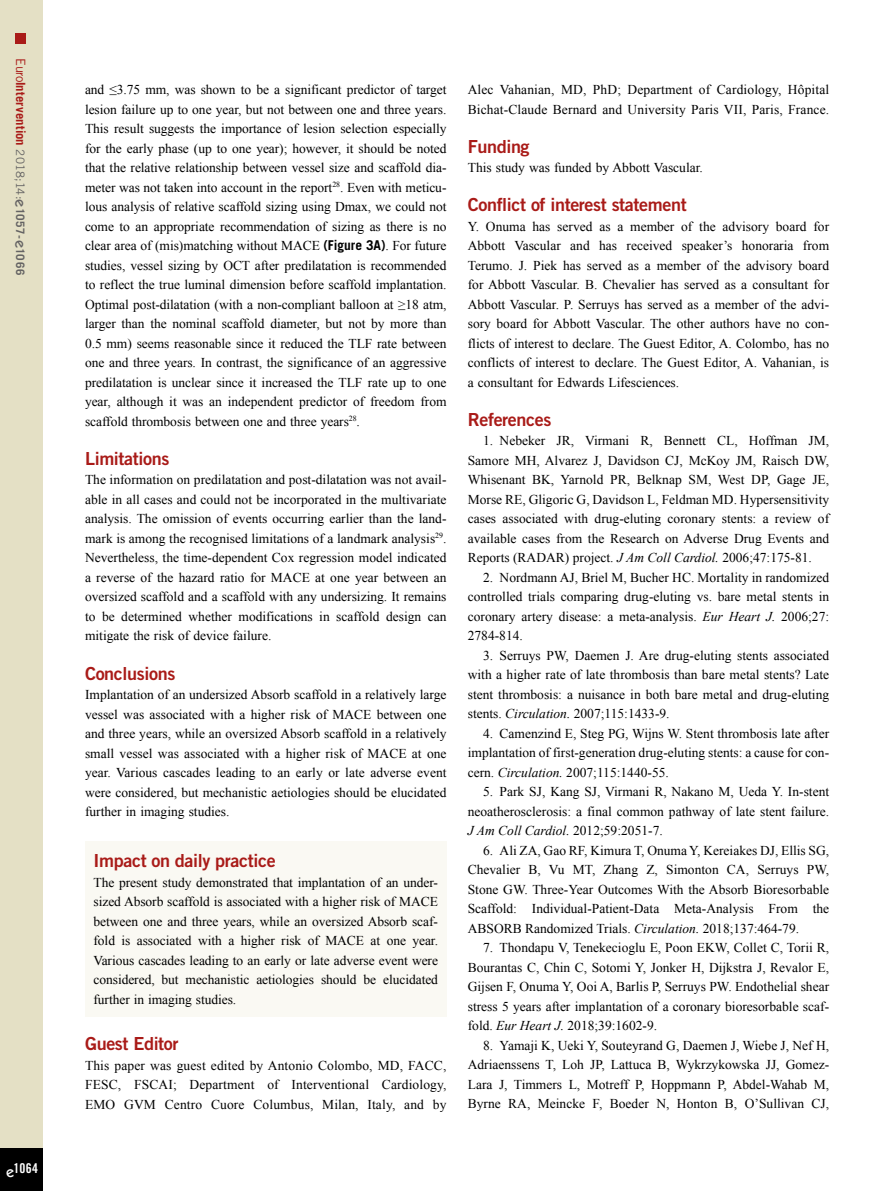
<style>
.page{position:relative;width:893px;height:1191px;background:#fff}
.page>*{position:absolute;margin:0;border:0;box-sizing:border-box;transform-origin:0 0}
.t1{font:18px "Trade Gothic LT Std Bd 2";letter-spacing:-.02em;color:#a91b18}
.t2{font:13.5px/19.5px "Times New Roman";color:#000;text-align:justify}
.t3{font:13.5px "Trade Gothic LT Std Bd Cn 20";color:#fff}
.t4{font:700 12.75px "Trade Gothic LT Std";letter-spacing:.005em;color:#a91b18}
.s1{font-weight:400}
.s2{font-weight:400;font-size:11.7px;color:#646363}
.s3{font-family:"ITC Kabel Std";font-weight:500;font-size:15px;color:#646363}
.s4{font-size:11.7px;color:#646363}
.s5{font-family:"ITC Kabel Std";font-weight:500;font-size:15px}
.s6{font-family:"Trade Gothic LT Std";font-weight:700}
.s7{font-style:italic}
</style>
<div class="page">
<div style="left:0;top:0;width:43px;height:1191px;background:#e4e0c5"></div>
<div style="left:16px;top:34px;width:10px;height:10px;background:#a91b18"></div>
<div style="left:0;top:1148px;width:43px;height:43px;background:#000"></div>
<div style="left:85px;top:841px;width:361px;height:175px;background:#faf9f3"></div>
<p class="t4" style="left:29px;top:58px;width:218px;rotate:90deg"><span class="s1">Euro</span>Intervention <span class="s2">2018;14:</span><span class="s3">e</span><span class="s4">1057-</span><span class="s3">e</span><span class="s4">1066</span></p>
<p class="t3" style="left:6px;top:1160px;width:34px"><span class="s5">e</span>1064</p>
<p class="t2" style="left:85px;top:80px;width:363px">and ≤3.75 mm, was shown to be a significant predictor of target lesion failure up to one year, but not between one and three years.<br>This result suggests the importance of lesion selection especially for the early phase (up to one year); however, it should be noted that the relative relationship between vessel size and scaffold dia&shy;meter was not taken into account in the report<sup>28</sup>. Even with meticu&shy;lous analysis of relative scaffold sizing using Dmax, we could not come to an appropriate recommendation of sizing as there is no clear area of (mis)matching without MACE <span class="s6">(Figure 3A)</span>. For future studies, vessel sizing by OCT after predilatation is recommended to reflect the true luminal dimension before scaffold implantation.<br>Optimal post-dilatation (with a non-compliant balloon at ≥18 atm, larger than the nominal scaffold diameter, but not by more than 0.5 mm) seems reasonable since it reduced the TLF rate between one and three years. In contrast, the significance of an aggressive predilatation is unclear since it increased the TLF rate up to one year, although it was an independent predictor of freedom from scaffold thrombosis between one and three years<sup>28</sup>.</p>
<h1 class="t1" style="left:85px;top:447px;width:86px">Limitations</h1>
<p class="t2" style="left:85px;top:470px;width:363px">The information on predilatation and post-dilatation was not avail&shy;able in all cases and could not be incorporated in the multivariate analysis. The omission of events occurring earlier than the land&shy;mark is among the recognised limitations of a landmark analysis<sup>29</sup>.<br>Nevertheless, the time-dependent Cox regression model indicated a reverse of the hazard ratio for MACE at one year between an oversized scaffold and a scaffold with any undersizing. It remains to be determined whether modifications in scaffold design can mitigate the risk of device failure.</p>
<h1 class="t1" style="left:85px;top:662px;width:92px">Conclusions</h1>
<p class="t2" style="left:85px;top:684px;width:363px">Implantation of an undersized Absorb scaffold in a relatively large vessel was associated with a higher risk of MACE between one and three years, while an oversized Absorb scaffold in a relatively small vessel was associated with a higher risk of MACE at one year. Various cascades leading to an early or late adverse event were considered, but mechanistic aetiologies should be elucidated further in imaging studies.</p>
<h1 class="t1" style="left:94px;top:849px;width:184px">Impact on daily practice</h1>
<p class="t2" style="left:94px;top:872px;width:346px">The present study demonstrated that implantation of an under&shy;sized Absorb scaffold is associated with a higher risk of MACE between one and three years, while an oversized Absorb scaf&shy;fold is associated with a higher risk of MACE at one year.<br>Various cascades leading to an early or late adverse event were considered, but mechanistic aetiologies should be elucidated further in imaging studies.</p>
<h1 class="t1" style="left:85px;top:1032px;width:95px">Guest Editor</h1>
<p class="t2" style="left:85px;top:1055px;width:363px">This paper was guest edited by Antonio Colombo, MD, FACC, FESC, FSCAI; Department of Interventional Cardiology, EMO GVM Centro Cuore Columbus, Milan, Italy, and by</p>
<p class="t2" style="left:468px;top:80px;width:363px">Alec Vahanian, MD, PhD; Department of Cardiology, Hôpital<br>Bichat-Claude Bernard and University Paris VII, Paris, France.</p>
<h1 class="t1" style="left:468px;top:135px;width:63px">Funding</h1>
<p class="t2" style="left:468px;top:158px;width:237px">This study was funded by Abbott Vascular.</p>
<h1 class="t1" style="left:468px;top:194px;width:220px">Conflict of interest statement</h1>
<p class="t2" style="left:468px;top:216px;width:363px">Y. Onuma has served as a member of the advisory board for Abbott Vascular and has received speaker’s honoraria from Terumo. J. Piek has served as a member of the advisory board for Abbott Vascular. B. Chevalier has served as a consultant for Abbott Vascular. P. Serruys has served as a member of the advi&shy;sory board for Abbott Vascular. The other authors have no con&shy;flicts of interest to declare. The Guest Editor, A. Colombo, has no conflicts of interest to declare. The Guest Editor, A. Vahanian, is a consultant for Edwards Lifesciences.</p>
<h1 class="t1" style="left:468px;top:408px;width:85px">References</h1>
<p class="t2" style="left:468px;top:431px;width:363px;text-indent:15px">1. Nebeker JR, Virmani R, Bennett CL, Hoffman JM, Samore MH, Alvarez J, Davidson CJ, McKoy JM, Raisch DW, Whisenant BK, Yarnold PR, Belknap SM, West DP, Gage JE, Morse RE, Gligoric G, Davidson L, Feldman MD. Hypersensitivity cases associated with drug-eluting coronary stents: a review of available cases from the Research on Adverse Drug Events and Reports (RADAR) project. <span class="s7">J Am Coll Cardiol.</span> 2006;47:175-81.</p>
<p class="t2" style="left:468px;top:567px;width:363px;text-indent:15px">2. Nordmann AJ, Briel M, Bucher HC. Mortality in randomized controlled trials comparing drug-eluting vs. bare metal stents in coronary artery disease: a meta-analysis. <span class="s7">Eur Heart J.</span> 2006;27:<br>2784-814.</p>
<p class="t2" style="left:468px;top:645px;width:363px;text-indent:15px">3. Serruys PW, Daemen J. Are drug-eluting stents associated with a higher rate of late thrombosis than bare metal stents? Late stent thrombosis: a nuisance in both bare metal and drug-eluting stents. <span class="s7">Circulation.</span> 2007;115:1433-9.</p>
<p class="t2" style="left:468px;top:723px;width:363px;text-indent:15px">4. Camenzind E, Steg PG, Wijns W. Stent thrombosis late after implantation of first-generation drug-eluting stents: a cause for con&shy;cern. <span class="s7">Circulation.</span> 2007;115:1440-55.</p>
<p class="t2" style="left:468px;top:782px;width:363px;text-indent:15px">5. Park SJ, Kang SJ, Virmani R, Nakano M, Ueda Y. In-stent neoatherosclerosis: a final common pathway of late stent failure.<br><span class="s7">J Am Coll Cardiol.</span> 2012;59:2051-7.</p>
<p class="t2" style="left:468px;top:840px;width:363px;text-indent:15px">6. Ali ZA, Gao RF, Kimura T, Onuma Y, Kereiakes DJ, Ellis SG, Chevalier B, Vu MT, Zhang Z, Simonton CA, Serruys PW, Stone GW. Three-Year Outcomes With the Absorb Bioresorbable Scaffold: Individual-Patient-Data Meta-Analysis From the ABSORB Randomized Trials. <span class="s7">Circulation.</span> 2018;137:464-79.</p>
<p class="t2" style="left:468px;top:938px;width:363px;text-indent:15px">7. Thondapu V, Tenekecioglu E, Poon EKW, Collet C, Torii R, Bourantas C, Chin C, Sotomi Y, Jonker H, Dijkstra J, Revalor E, Gijsen F, Onuma Y, Ooi A, Barlis P, Serruys PW. Endothelial shear stress 5 years after implantation of a coronary bioresorbable scaf&shy;fold. <span class="s7">Eur Heart J.</span> 2018;39:1602-9.</p>
<p class="t2" style="left:468px;top:1035px;width:363px;text-indent:15px">8. Yamaji K, Ueki Y, Souteyrand G, Daemen J, Wiebe J, Nef H, Adriaenssens T, Loh JP, Lattuca B, Wykrzykowska JJ, Gomez-Lara J, Timmers L, Motreff P, Hoppmann P, Abdel-Wahab M, Byrne RA, Meincke F, Boeder N, Honton B, O’Sullivan CJ,</p>
</div>
